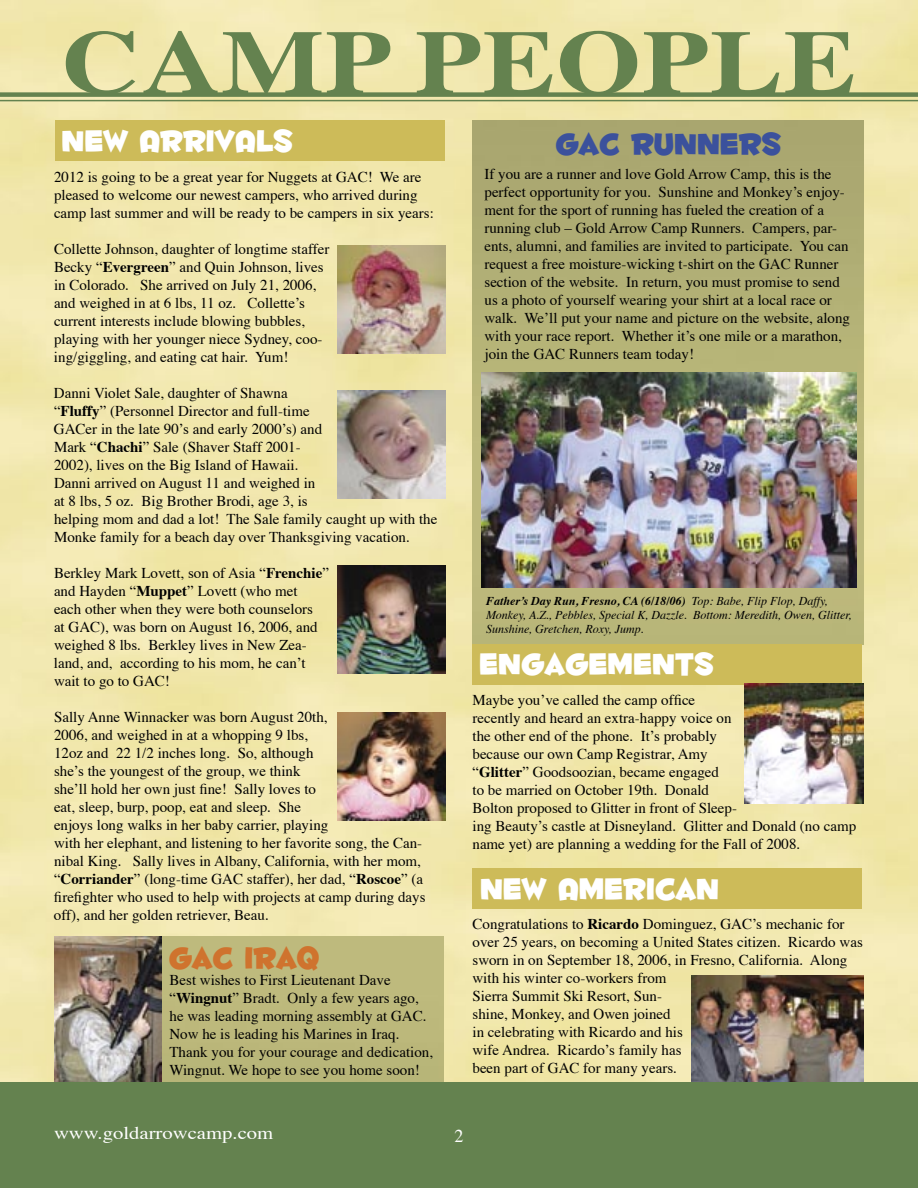
<style>
.page{position:relative;width:918px;height:1188px;background:#fff}
.page>*{position:absolute;margin:0;border:0;box-sizing:border-box;transform-origin:0 0}
.t1{font:700 90px "Times";letter-spacing:.01em;color:#64824f;scale:1.21 1}
.t2{font:36px "Fontdinerdotcom Huggable";color:#fff}
.t3{font:36px "Fontdinerdotcom Huggable";color:#3b519c}
.t4{font:36px "Fontdinerdotcom Huggable";color:#cf732e}
.t5{font:18px "Times";color:#fff;scale:1.15 1}
.t6{font:18px "Times";color:#fff}
.t7{font:15px/18px "Times";color:#000}
.t8{font:italic 12px/14.4px "Times";color:#000}
.s1{font-weight:700}
</style>
<div class="page">
<img style="left:0;top:0;width:918px;height:1082px">
<div style="left:0;top:92px;width:918px;height:5px;background:#64824f"></div>
<hr style="left:0;top:100px;width:918px;height:1px;background:#64824f">
<div style="left:55px;top:120px;width:390px;height:41px;background:#cdbb59"></div>
<img style="left:338px;top:246px;width:108px;height:108px">
<img style="left:338px;top:390px;width:108px;height:108px">
<img style="left:338px;top:566px;width:108px;height:108px">
<img style="left:472px;top:120px;width:392px;height:524px">
<img style="left:338px;top:713px;width:108px;height:108px">
<div style="left:472px;top:869px;width:390px;height:40px;background:#cdbb59"></div>
<img style="left:691px;top:975px;width:173px;height:107px">
<div style="left:162px;top:936px;width:282px;height:146px;background:#bdb97c"></div>
<img style="left:482px;top:372px;width:374px;height:216px">
<div style="left:472px;top:644px;width:390px;height:41px;background:#cdbb59"></div>
<img style="left:744px;top:684px;width:120px;height:119px">
<img style="left:54px;top:936px;width:108px;height:146px">
<div style="left:0;top:1082px;width:918px;height:106px;background:#64824f"></div>
<h1 class="t1" style="left:62px;top:-24px;width:658px">CAMP PEOPLE</h1>
<h2 class="t2" style="left:62px;top:118px;width:233px">NEW ARRIVALS</h2>
<p class="t7" style="left:54px;top:167px;width:381px">2012 is going to be a great year for Nuggets at GAC! We are pleased to welcome our newest campers, who arrived during camp last summer and will be ready to be campers in six years:</p>
<p class="t7" style="left:54px;top:239px;width:277px">Collette Johnson, daughter of longtime staffer Becky “<span class="s1">Evergreen</span>” and Quin Johnson, lives in Colorado. She arrived on July 21, 2006, and weighed in at 6 lbs, 11 oz. Collette’s current interests include blowing bubbles, playing with her younger niece Sydney, coo&shy;ing/giggling, and eating cat hair. Yum!</p>
<p class="t7" style="left:54px;top:383px;width:385px">Danni Violet Sale, daughter of Shawna<br>“<span class="s1">Fluffy</span>” (Personnel Director and full-time<br>GACer in the late 90’s and early 2000’s) and<br>Mark “<span class="s1">Chachi</span>” Sale (Shaver Staff 2001-<br>2002), lives on the Big Island of Hawaii.<br>Danni arrived on August 11 and weighed in<br>at 8 lbs, 5 oz. Big Brother Brodi, age 3, is<br>helping mom and dad a lot! The Sale family caught up with the Monke family for a beach day over Thanksgiving vacation.</p>
<p class="t7" style="left:54px;top:563px;width:277px">Berkley Mark Lovett, son of Asia “<span class="s1">Frenchie</span>” and Hayden “<span class="s1">Muppet</span>” Lovett (who met<br>each other when they were both counselors<br>at GAC), was born on August 16, 2006, and weighed 8 lbs. Berkley lives in New Zea&shy;land, and, according to his mom, he can’t wait to go to GAC!</p>
<p class="t7" style="left:54px;top:707px;width:373px">Sally Anne Winnacker was born August 20th,<br>2006, and weighed in at a whopping 9 lbs,<br>12oz and 22 1/2 inches long. So, although<br>she’s the youngest of the group, we think<br>she’ll hold her own just fine! Sally loves to<br>eat, sleep, burp, poop, eat and sleep. She<br>enjoys long walks in her baby carrier, playing<br>with her elephant, and listening to her favorite song, the Can&shy;nibal King. Sally lives in Albany, California, with her mom, “<span class="s1">Corriander</span>” (long-time GAC staffer), her dad, “<span class="s1">Roscoe</span>” (a firefighter who used to help with projects at camp during days off), and her golden retriever, Beau.</p>
<h2 class="t4" style="left:169px;top:936px;width:152px">GAC IRAQ</h2>
<p class="t7" style="left:170px;top:969px;width:265px">Best wishes to First Lieutenant Dave “<span class="s1">Wingnut</span>” Bradt. Only a few years ago, he was leading morning assembly at GAC.<br>Now he is leading his Marines in Iraq.<br>Thank you for your courage and dedication, Wingnut. We hope to see you home soon!</p>
<h2 class="t3" style="left:555px;top:121px;width:227px">GAC RUNNERS</h2>
<p class="t7" style="left:484px;top:164px;width:367px">If you are a runner and love Gold Arrow Camp, this is the perfect opportunity for you. Sunshine and Monkey’s enjoy&shy;ment for the sport of running has fueled the creation of a running club – Gold Arrow Camp Runners. Campers, par&shy;ents, alumni, and families are invited to participate. You can request a free moisture-wicking t-shirt on the GAC Runner section of the website. In return, you must promise to send us a photo of yourself wearing your shirt at a local race or walk. We’ll put your name and picture on the website, along with your race report. Whether it’s one mile or a marathon, join the GAC Runners team today!</p>
<p class="t8" style="left:486px;top:592px;width:367px"><span class="s1">Father’s Day Run, Fresno, CA (6/18/06)</span> Top: Babe, Flip Flop, Daffy,<br>Monkey, A.Z., Pebbles, Special K, Dazzle. Bottom: Meredith, Owen, Glitter,<br>Sunshine, Gretchen, Roxy, Jump.</p>
<h2 class="t2" style="left:479px;top:642px;width:236px">ENGAGEMENTS</h2>
<p class="t7" style="left:472px;top:690px;width:385px">Maybe you’ve called the camp office<br>recently and heard an extra-happy voice on<br>the other end of the phone. It’s probably<br>because our own Camp Registrar, Amy<br>“<span class="s1">Glitter</span>” Goodsoozian, became engaged<br>to be married on October 19th. Donald<br>Bolton proposed to Glitter in front of Sleep-<br>ing Beauty’s castle at Disneyland. Glitter and Donald (no camp name yet) are planning a wedding for the Fall of 2008.</p>
<h2 class="t2" style="left:480px;top:867px;width:240px">NEW AMERICAN</h2>
<p class="t7" style="left:472px;top:914px;width:392px">Congratulations to <span class="s1">Ricardo</span> Dominguez, GAC’s mechanic for over 25 years, on becoming a United States citizen. Ricardo was sworn in on September 18, 2006, in Fresno, California. Along with his winter co-workers from<br>Sierra Summit Ski Resort, Sun-<br>shine, Monkey, and Owen joined<br>in celebrating with Ricardo and his<br>wife Andrea. Ricardo’s family has<br>been part of GAC for many years.</p>
<p class="t5" style="left:54px;top:1116px;width:192px">www.goldarrowcamp.com</p>
<p class="t6" style="left:454px;top:1119px;width:10px">2</p>
</div>
